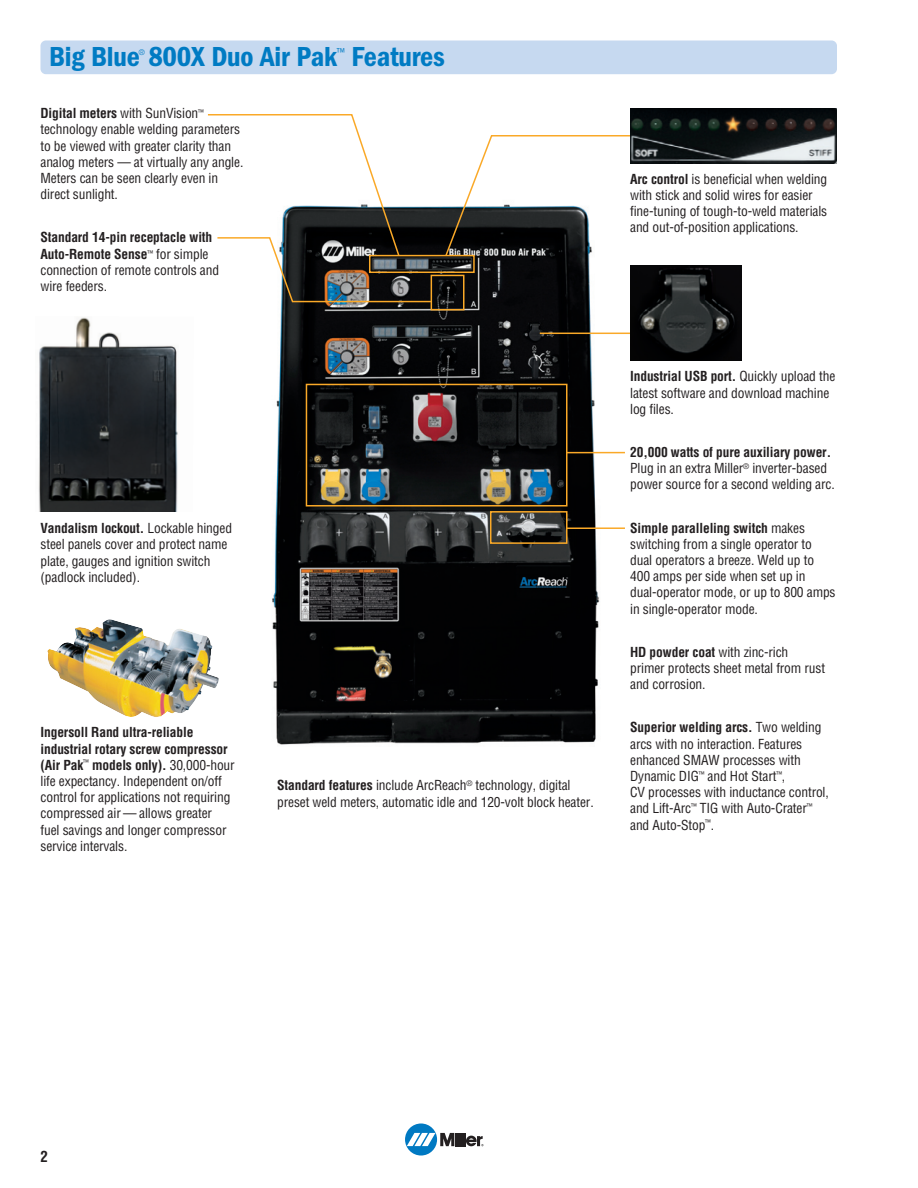
<style>
.page{position:relative;width:918px;height:1188px;background:#fff}
.page>*{position:absolute;margin:0;border:0;box-sizing:border-box;transform-origin:0 0}
.t1{font:28.5px "ITC Franklin Gothic Std Dm Cd";letter-spacing:-.01em;color:#007bc3}
.t2{font:700 condensed 15px "Helvetica";color:#231f20}
.t3{font:condensed 13.5px/16.2px "Helvetica";letter-spacing:-.01em;color:#231f20}
.t4{font:condensed 10.5px "Helvetica";color:#007bc3}
.t5{font:condensed 7.5px "Helvetica";color:#007bc3}
.s1{font-weight:700}
</style>
<div class="page">
<svg style="left:405px;top:1123px;width:32px;height:33px"></svg>
<svg style="left:407px;top:1133px;width:76px;height:13px"></svg>
<div style="left:40px;top:40px;width:797px;height:34px;background:#c6d9f0;border-radius:5px"></div>
<img style="left:272px;top:206px;width:348px;height:539px">
<img style="left:47px;top:619px;width:172px;height:98px">
<img style="left:38px;top:317px;width:140px;height:194px">
<div style="left:369px;top:255px;width:106px;height:18px;border:2px solid #faa928"></div>
<div style="left:431px;top:275px;width:34px;height:35px;border:2px solid #faa928"></div>
<div style="left:490px;top:511px;width:78px;height:33px;border:2px solid #faa928"></div>
<svg style="left:444px;top:135px;width:186px;height:122px"></svg>
<svg style="left:207px;top:114px;width:225px;height:189px"></svg>
<img style="left:630px;top:108px;width:207px;height:56px">
<hr style="left:540px;top:333px;width:92px;height:1px;background:#faa928">
<hr style="left:567px;top:452px;width:58px;height:1px;background:#faa928">
<hr style="left:567px;top:527px;width:58px;height:2px;background:#faa928">
<div style="left:306px;top:384px;width:262px;height:123px;border:2px solid #faa928"></div>
<img style="left:630px;top:265px;width:111px;height:96px">
<p class="t1" style="left:49px;top:47px;width:290px">Big Blue 800X Duo Air Pak</p>
<p class="t5" style="left:139px;top:50px;width:7px">®</p>
<p class="t4" style="left:337px;top:48px;width:9px">™</p>
<p class="t1" style="left:352px;top:47px;width:95px">Features</p>
<p class="t3" style="left:41px;top:106px;width:204px"><span class="s1">Digital meters</span> with SunVision<sup>™ </sup>technology enable welding parameters to be viewed with greater clarity than analog meters — at virtually any angle.<br>Meters can be seen clearly even in direct sunlight.</p>
<p class="t3" style="left:41px;top:230px;width:180px"><span class="s1">Standard 14-pin receptacle with<br>Auto-Remote Sense</span><sup>™</sup> for simple connection of remote controls and wire feeders.</p>
<p class="t3" style="left:41px;top:521px;width:193px"><span class="s1">Vandalism lockout.</span> Lockable hinged steel panels cover and protect name plate, gauges and ignition switch (padlock included).</p>
<p class="t3" style="left:41px;top:726px;width:196px"><span class="s1">Ingersoll Rand ultra-reliable industrial rotary screw compressor (Air Pak</span><sup>™</sup> <span class="s1">models only).</span> 30,000-hour life expectancy. Independent on/off control for applications not requiring compressed air — allows greater<br>fuel savings and longer compressor service intervals.</p>
<p class="t3" style="left:277px;top:778px;width:318px"><span class="s1">Standard features</span> include ArcReach<sup>®</sup> technology, digital preset weld meters, automatic idle and 120-volt block heater.</p>
<p class="t3" style="left:630px;top:172px;width:199px"><span class="s1">Arc control</span> is beneficial when welding with stick and solid wires for easier fine-tuning of tough-to-weld materials and out-of-position applications.</p>
<p class="t3" style="left:630px;top:370px;width:207px"><span class="s1">Industrial USB port.</span> Quickly upload the latest software and download machine log files.</p>
<p class="t3" style="left:630px;top:445px;width:206px"><span class="s1">20,000 watts of pure auxiliary power.<br></span>Plug in an extra Miller<sup>®</sup> inverter-based power source for a second welding arc.</p>
<p class="t3" style="left:630px;top:521px;width:207px"><span class="s1">Simple paralleling switch</span> makes switching from a single operator to dual operators a breeze. Weld up to<br>400 amps per side when set up in dual-operator mode, or up to 800 amps in single-operator mode.</p>
<p class="t3" style="left:630px;top:645px;width:196px"><span class="s1">HD powder coat</span> with zinc-rich primer protects sheet metal from rust and corrosion.</p>
<p class="t3" style="left:630px;top:721px;width:200px"><span class="s1">Superior welding arcs.</span> Two welding arcs with no interaction. Features enhanced SMAW processes with<br>Dynamic DIG<sup>™</sup> and Hot Start<sup>™</sup>,<br>CV processes with inductance control, and Lift-Arc<sup>™</sup> TIG with Auto-Crater<sup>™ </sup>and Auto-Stop<sup>™</sup>.</p>
<p class="t2" style="left:41px;top:1151px;width:9px">2</p>
</div>
